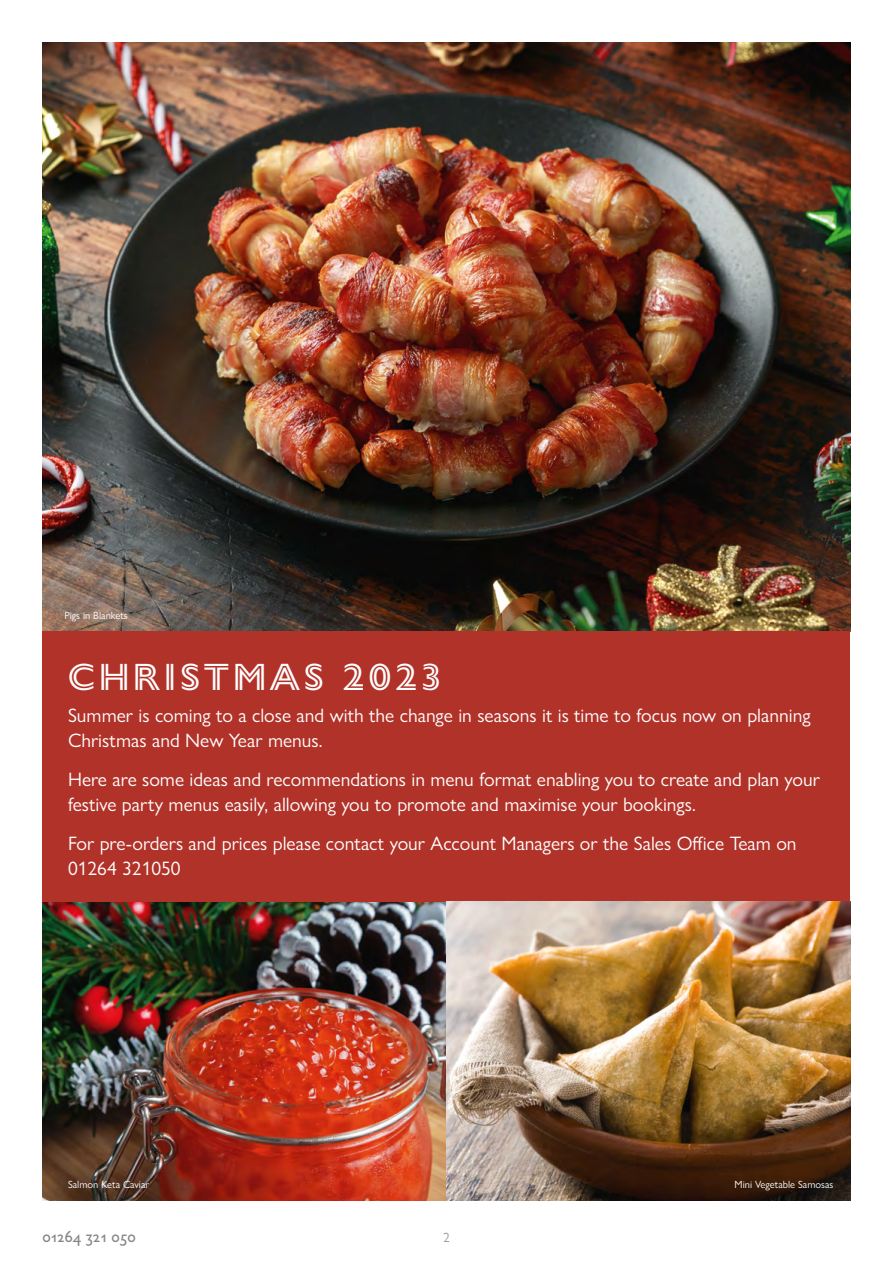
<style>
.page{position:relative;width:893px;height:1263px;background:#fff}
.page>*{position:absolute;margin:0;border:0;box-sizing:border-box;transform-origin:0 0}
.t1{font:600 38.25px "Gill Sans Nova Inline";letter-spacing:.1em;color:#fff}
.t2{font:19.5px/25.5px "Gill Sans Nova";color:#fff}
.t3{font:500 16.5px "Gill Sans Nova";color:#878787}
.t4{font:13.5px "Gill Sans Nova";color:#9d9d9c}
.t5{font:10.5px "Gill Sans Nova";color:#fff}
</style>
<div class="page">
<img style="left:43px;top:43px;width:807px;height:588px">
<img style="left:43px;top:901px;width:403px;height:299px">
<div style="left:43px;top:631px;width:807px;height:270px;background:#b13229"></div>
<img style="left:446px;top:901px;width:404px;height:299px">
<p class="t5" style="left:65px;top:609px;width:65px">Pigs in Blankets</p>
<h1 class="t1" style="left:68px;top:651px;width:374px">CHRISTMAS 2023</h1>
<p class="t2" style="left:68px;top:702px;width:744px">Summer is coming to a close and with the change in seasons it is time to focus now on planning<br>Christmas and New Year menus.</p>
<p class="t2" style="left:68px;top:766px;width:753px">Here are some ideas and recommendations in menu format enabling you to create and plan your festive party menus easily, allowing you to promote and maximise your bookings.</p>
<p class="t2" style="left:68px;top:830px;width:730px">For pre-orders and prices please contact your Account Managers or the Sales Office Team on<br>01264 321050</p>
<p class="t5" style="left:68px;top:1178px;width:83px">Salmon Keta Caviar</p>
<p class="t5" style="left:735px;top:1178px;width:100px">Mini Vegetable Samosas</p>
<p class="t3" style="left:43px;top:1226px;width:95px">01264 321 050</p>
<p class="t4" style="left:443px;top:1229px;width:8px">2</p>
</div>
